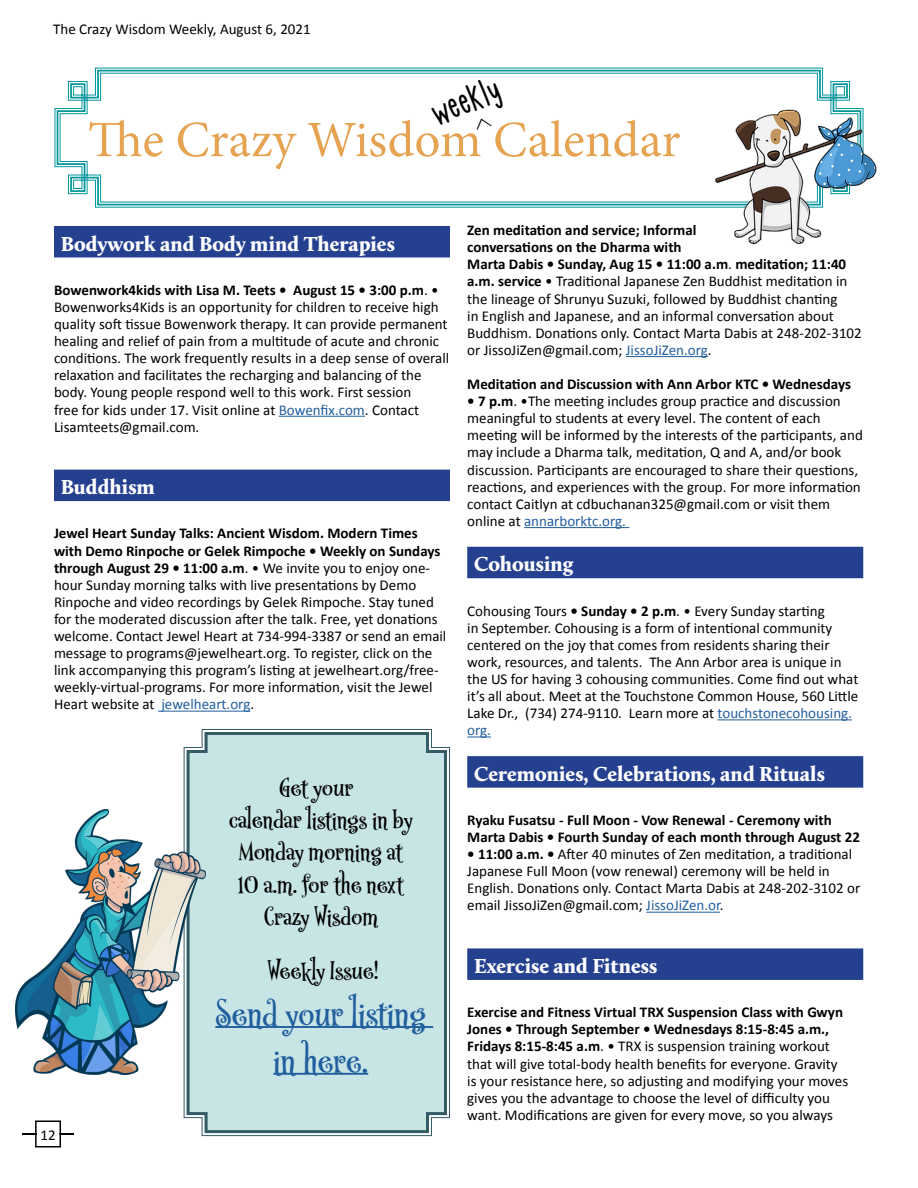
<style>
.page{position:relative;width:918px;height:1188px;background:#fff}
.page>*{position:absolute;margin:0;border:0;box-sizing:border-box;transform-origin:0 0}
.t1{font:51px "Minion Pro";color:#e6a352}
.t2{font:39px/46.8px "P22 Muschamp Pro";color:#215e9e;text-align:center}
.t3{font:36px "Homemade Hamburgers";color:#000}
.t4{font:27px/32.4px "P22 Muschamp Pro";color:#000;text-align:center}
.t5{font:900 21px "Calluna";color:#fff}
.t6{font:15px/17.1px "Calibri";color:#000}
.t7{font:700 15px/17.1px "Calibri";color:#000}
.s1{font-weight:700}
.s2{color:#215e9e}
</style>
<div class="page">
<svg style="left:22px;top:1120px;width:52px;height:28px"></svg>
<div style="left:54px;top:226px;width:396px;height:31px;background:#25408f"></div>
<hr style="left:279px;top:416px;width:86px;height:1px;background:#215e9e">
<div style="left:54px;top:470px;width:396px;height:31px;background:#25408f"></div>
<hr style="left:158px;top:711px;width:92px;height:1px;background:#215e9e">
<hr style="left:626px;top:356px;width:82px;height:1px;background:#215e9e">
<hr style="left:524px;top:527px;width:105px;height:1px;background:#215e9e">
<div style="left:467px;top:547px;width:396px;height:31px;background:#25408f"></div>
<hr style="left:718px;top:719px;width:134px;height:1px;background:#215e9e">
<svg style="left:467px;top:737px;width:24px;height:1px"></svg>
<div style="left:467px;top:756px;width:396px;height:32px;background:#25408f"></div>
<hr style="left:646px;top:912px;width:74px;height:1px;background:#215e9e">
<div style="left:467px;top:948px;width:396px;height:32px;background:#25408f"></div>
<svg style="left:54px;top:67px;width:769px;height:141px;background:#8bcfd1"></svg>
<svg style="left:56px;top:69px;width:767px;height:137px;background:#7ac8ca"></svg>
<svg style="left:59px;top:72px;width:791px;height:131px"></svg>
<img style="left:708px;top:99px;width:169px;height:145px">
<div style="left:185px;top:730px;width:263px;height:405px;background:#c8e5e6"></div>
<img style="left:15px;top:810px;width:190px;height:264px">
<svg style="left:474px;top:117px;width:18px;height:13px"></svg>
<p class="t6" style="left:53px;top:20px;width:259px">The Crazy Wisdom Weekly, August 6, 2021</p>
<h3 class="t3" style="left:423px;top:94px;width:74px;rotate:-22deg">weekly</h3>
<h1 class="t1" style="left:88px;top:106px;width:594px">The Crazy Wisdom Calendar</h1>
<h3 class="t5" style="left:61px;top:230px;width:336px">Bodywork and Body mind Therapies</h3>
<p class="t6" style="left:54px;top:281px;width:397px"><span class="s1">Bowenwork4kids with Lisa M. Teets • August 15 • 3:00 p.m</span>. • Bowenworks4Kids is an opportunity for children to receive high quality soft tissue Bowenwork therapy. It can provide permanent healing and relief of pain from a multitude of acute and chronic conditions. The work frequently results in a deep sense of overall relaxation and facilitates the recharging and balancing of the body. Young people respond well to this work. First session<br>free for kids under 17. Visit online at <span class="s2">Bowenfix.com</span>. Contact Lisamteets@gmail.com.</p>
<h3 class="t5" style="left:61px;top:474px;width:96px">Buddhism</h3>
<p class="t6" style="left:54px;top:525px;width:394px"><span class="s1">Jewel Heart Sunday Talks: Ancient Wisdom. Modern Times with Demo Rinpoche or Gelek Rimpoche • Weekly on Sundays through August 29 • 11:00 a.m</span>. • We invite you to enjoy one&shy;hour Sunday morning talks with live presentations by Demo Rinpoche and video recordings by Gelek Rimpoche. Stay tuned for the moderated discussion after the talk. Free, yet donations welcome. Contact Jewel Heart at 734-994-3387 or send an email message to programs@jewelheart.org. To register, click on the link accompanying this program’s listing at jewelheart.org/free&shy;weekly-virtual-programs. For more information, visit the Jewel Heart website at <span class="s2">jewelheart.org</span>.</p>
<p class="t6" style="left:40px;top:1126px;width:17px">12</p>
<h3 class="t4" style="left:229px;top:769px;width:185px">Get your<br>calendar listings in by<br>Monday morning at<br>10 a.m. for the next<br>Crazy Wisdom</h3>
<h3 class="t4" style="left:268px;top:953px;width:112px">Weekly Issue!</h3>
<h2 class="t2" style="left:215px;top:988px;width:212px">Send your listing in here.</h2>
<p class="t6" style="left:467px;top:222px;width:396px"><span class="s1">Zen meditation and service; Informal<br>conversations on the Dharma with<br>Marta Dabis • Sunday, Aug 15 • 11:00 a.m</span>. <span class="s1">meditation; 11:40 a.m. service</span> • Traditional Japanese Zen Buddhist meditation in the lineage of Shrunyu Suzuki, followed by Buddhist chanting<br>in English and Japanese, and an informal conversation about Buddhism. Donations only. Contact Marta Dabis at 248-202-3102 or JissoJiZen@gmail.com; <span class="s2">JissoJiZen.org</span>.</p>
<p class="t7" style="left:467px;top:376px;width:385px">Meditation and Discussion with Ann Arbor KTC • Wednesdays</p>
<p class="t6" style="left:467px;top:393px;width:397px"><span class="s1">• 7 p.m</span>. •The meeting includes group practice and discussion meaningful to students at every level. The content of each meeting will be informed by the interests of the participants, and may include a Dharma talk, meditation, Q and A, and/or book discussion. Participants are encouraged to share their questions, reactions, and experiences with the group. For more information contact Caitlyn at cdbuchanan325@gmail.com or visit them online at <span class="s2">annarborktc.org.</span></p>
<h3 class="t5" style="left:474px;top:551px;width:101px">Cohousing</h3>
<p class="t6" style="left:467px;top:602px;width:393px">Cohousing Tours <span class="s1">• Sunday • 2 p.m</span>. • Every Sunday starting<br>in September. Cohousing is a form of intentional community centered on the joy that comes from residents sharing their work, resources, and talents. The Ann Arbor area is unique in the US for having 3 cohousing communities. Come find out what it’s all about. Meet at the Touchstone Common House, 560 Little Lake Dr., (734) 274-9110. Learn more at <span class="s2">touchstonecohousing. org.</span></p>
<h3 class="t5" style="left:474px;top:761px;width:352px">Ceremonies, Celebrations, and Rituals</h3>
<p class="t7" style="left:467px;top:811px;width:394px">Ryaku Fusatsu - Full Moon - Vow Renewal - Ceremony with<br>Marta Dabis • Fourth Sunday of each month through August 22</p>
<p class="t6" style="left:467px;top:846px;width:395px"><span class="s1">• 11:00 a.m. •</span> After 40 minutes of Zen meditation, a traditional Japanese Full Moon (vow renewal) ceremony will be held in English. Donations only. Contact Marta Dabis at 248-202-3102 or email JissoJiZen@gmail.com; <span class="s2">JissoJiZen.or</span>.</p>
<h3 class="t5" style="left:474px;top:953px;width:185px">Exercise and Fitness</h3>
<p class="t6" style="left:467px;top:1004px;width:382px"><span class="s1">Exercise and Fitness Virtual TRX Suspension Class with Gwyn Jones • Through September • Wednesdays 8:15-8:45 a.m., Fridays 8:15-8:45 a.m</span>. • TRX is suspension training workout that will give total-body health benefits for everyone. Gravity is your resistance here, so adjusting and modifying your moves gives you the advantage to choose the level of difficulty you want. Modifications are given for every move, so you always</p>
</div>
